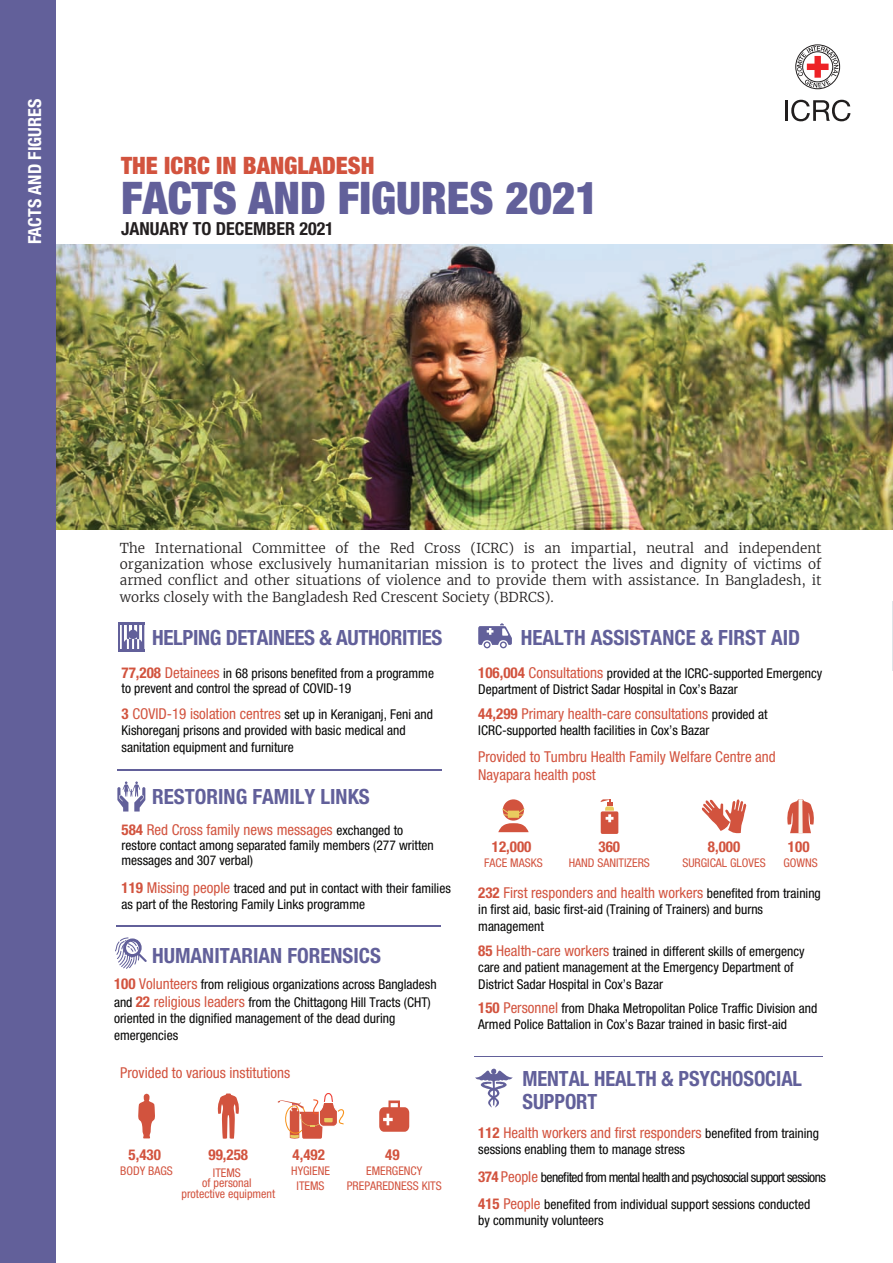
<style>
.page{position:relative;width:893px;height:1263px;background:#fff}
.page>*{position:absolute;margin:0;border:0;box-sizing:border-box;transform-origin:0 0}
.t1{font:900 condensed 45px "Helvetica Neue LT Std";color:#62609a}
.t2{font:900 condensed 24px "Helvetica Neue LT Std";color:#d2533e}
.t3{font:700 condensed 21px/22.5px "Helvetica Neue LT Std";color:#62609a}
.t4{font:700 condensed 21px "Helvetica Neue LT Std";letter-spacing:-.02em;color:#62609a}
.t5{font:700 condensed 18px "Helvetica Neue LT Std";color:#231f20}
.t6{font:700 condensed 18px "Helvetica Neue LT Std";color:#fff}
.t7{font:condensed 15px/18px "Helvetica Neue LT Std";color:#d2533e}
.t8{font:700 condensed 15px "Helvetica Neue LT Std";color:#d2533e}
.t9{font:condensed 13.5px/16.2px "Helvetica Neue LT Std";color:#050504}
.t10{font:300 13.5px/16.2px "Merriweather";color:#211e1e;text-align:justify}
.t11{font:condensed 12px/15px "Helvetica Neue LT Std";color:#d2533e;text-align:center}
.s1{font-weight:700;font-size:15px;color:#d2533e}
.s2{font-size:15px;color:#d2533e}
.s3{font-weight:700}
.s4{font-size:13.5px;color:#050504}
</style>
<div class="page">
<img style="left:55px;top:244px;width:838px;height:285px">
<hr style="left:892px;top:601px;width:1px;height:69px;background:#dfe4e8">
<div style="left:795px;top:45px;width:45px;height:44px;border:1px solid #211e1e;border-radius:50%"></div>
<svg style="left:797px;top:46px;width:41px;height:42px"></svg>
<hr style="left:785px;top:100px;width:3px;height:21px;background:#211e1e">
<svg style="left:791px;top:100px;width:59px;height:21px"></svg>
<div style="left:0;top:0;width:55px;height:1263px;background:#62609a"></div>
<div style="left:601px;top:811px;width:17px;height:23px;background:#d2533e;border-radius:2px"></div>
<svg style="left:600px;top:799px;width:14px;height:23px"></svg>
<svg style="left:787px;top:799px;width:27px;height:34px"></svg>
<svg style="left:702px;top:799px;width:44px;height:35px"></svg>
<div style="left:503px;top:799px;width:21px;height:21px;background:#d2533e;border-radius:50%"></div>
<svg style="left:498px;top:808px;width:31px;height:24px"></svg>
<hr style="left:118px;top:623px;width:26px;height:2px;background:#62609a">
<svg style="left:124px;top:625px;width:18px;height:24px"></svg>
<hr style="left:118px;top:624px;width:2px;height:27px;background:#62609a">
<hr style="left:122px;top:623px;width:2px;height:27px;background:#62609a">
<hr style="left:142px;top:624px;width:2px;height:27px;background:#62609a">
<hr style="left:118px;top:649px;width:26px;height:2px;background:#62609a">
<hr style="left:116px;top:926px;width:324px;height:1px;background:#62609a">
<hr style="left:117px;top:769px;width:325px;height:2px;background:#62609a">
<svg style="left:117px;top:781px;width:28px;height:30px"></svg>
<svg style="left:478px;top:623px;width:34px;height:25px"></svg>
<hr style="left:475px;top:1056px;width:348px;height:1px;background:#62609a">
<svg style="left:475px;top:1069px;width:38px;height:38px"></svg>
<svg style="left:115px;top:937px;width:32px;height:32px"></svg>
<svg style="left:138px;top:1094px;width:17px;height:45px"></svg>
<svg style="left:278px;top:1093px;width:67px;height:46px"></svg>
<svg style="left:379px;top:1100px;width:30px;height:32px"></svg>
<svg style="left:217px;top:1093px;width:22px;height:46px"></svg>
<h3 class="t6" style="left:24px;top:244px;width:147px;rotate:-90deg">FACTS AND FIGURES</h3>
<h2 class="t2" style="left:121px;top:151px;width:255px">THE ICRC IN BANGLADESH</h2>
<h1 class="t1" style="left:121px;top:170px;width:479px">FACTS AND FIGURES 2021</h1>
<h3 class="t5" style="left:121px;top:218px;width:214px">JANUARY TO DECEMBER 2021</h3>
<p class="t10" style="left:120px;top:540px;width:703px">The International Committee of the Red Cross (ICRC) is an impartial, neutral and independent organization whose exclusively humanitarian mission is to protect the lives and dignity of victims of armed conflict and other situations of violence and to provide them with assistance. In Bangladesh, it works closely with the Bangladesh Red Crescent Society (BDRCS).</p>
<h3 class="t4" style="left:152px;top:625px;width:292px">HELPING DETAINEES &amp; AUTHORITIES</h3>
<p class="t9" style="left:122px;top:665px;width:314px;line-height:15px"><span class="s1">77,208</span> <span class="s2">Detainees</span> in 68 prisons benefited from a programme to prevent and control the spread of COVID-19</p>
<p class="t9" style="left:122px;top:706px;width:313px"><span class="s1">3</span> <span class="s2">COVID-19 isolation centres</span> set up in Keraniganj, Feni and<br>Kishoreganj prisons and provided with basic medical and sanitation equipment and furniture</p>
<h3 class="t3" style="left:152px;top:785px;width:219px">RESTORING FAMILY LINKS</h3>
<p class="t7" style="left:122px;top:821px;width:283px"><span class="s3">584</span> Red Cross family news messages <span class="s4">exchanged to</span></p>
<p class="t9" style="left:122px;top:838px;width:314px;line-height:15px">restore contact among separated family members (277 written messages and 307 verbal)</p>
<p class="t9" style="left:122px;top:880px;width:331px"><span class="s1">119</span> <span class="s2">Missing people</span> traced and put in contact with their families as part of the Restoring Family Links programme</p>
<h3 class="t3" style="left:152px;top:944px;width:231px">HUMANITARIAN FORENSICS</h3>
<p class="t9" style="left:114px;top:975px;width:324px;line-height:18px"><span class="s1">100</span> <span class="s2">Volunteers</span> from religious organizations across Bangladesh and <span class="s1">22</span> <span class="s2">religious leaders</span> from the Chittagong Hill Tracts (CHT)</p>
<p class="t9" style="left:114px;top:1010px;width:283px">oriented in the dignified management of the dead during emergencies</p>
<p class="t7" style="left:120px;top:1063px;width:171px">Provided to various institutions</p>
<p class="t8" style="left:129px;top:1146px;width:34px">5,430</p>
<p class="t11" style="left:120px;top:1163px;width:54px">BODY BAGS</p>
<p class="t8" style="left:209px;top:1146px;width:41px">99,258</p>
<p class="t11" style="left:181px;top:1167px;width:95px;line-height:10.5px">ITEMS<br>of personal protective equipment</p>
<p class="t8" style="left:293px;top:1146px;width:34px">4,492</p>
<p class="t11" style="left:291px;top:1163px;width:40px">HYGIENE<br>ITEMS</p>
<p class="t8" style="left:385px;top:1146px;width:16px">49</p>
<p class="t11" style="left:347px;top:1163px;width:96px">EMERGENCY<br>PREPAREDNESS KITS</p>
<h3 class="t3" style="left:521px;top:626px;width:281px">HEALTH ASSISTANCE &amp; FIRST AID</h3>
<p class="t9" style="left:478px;top:664px;width:346px"><span class="s1">106,004</span> <span class="s2">Consultations</span> provided at the ICRC-supported Emergency<br>Department of District Sadar Hospital in Cox’s Bazar</p>
<p class="t7" style="left:478px;top:705px;width:291px"><span class="s3">44,299</span> Primary health-care consultations <span class="s4">provided at</span></p>
<p class="t9" style="left:478px;top:722px;width:233px">ICRC-supported health facilities in Cox’s Bazar</p>
<p class="t7" style="left:478px;top:747px;width:299px">Provided to Tumbru Health Family Welfare Centre and<br>Nayapara health post</p>
<p class="t8" style="left:492px;top:837px;width:41px">12,000</p>
<p class="t11" style="left:484px;top:855px;width:60px">FACE MASKS</p>
<p class="t8" style="left:599px;top:837px;width:23px">360</p>
<p class="t11" style="left:569px;top:855px;width:83px">HAND SANITIZERS</p>
<p class="t8" style="left:708px;top:837px;width:34px">8,000</p>
<p class="t11" style="left:682px;top:855px;width:85px">SURGICAL GLOVES</p>
<p class="t8" style="left:788px;top:837px;width:23px">100</p>
<p class="t11" style="left:783px;top:855px;width:36px">GOWNS</p>
<p class="t7" style="left:478px;top:884px;width:344px"><span class="s3">232</span> First responders and health workers <span class="s4">benefited from training</span></p>
<p class="t9" style="left:478px;top:901px;width:286px">in first aid, basic first-aid (Training of Trainers) and burns management</p>
<p class="t9" style="left:478px;top:943px;width:328px"><span class="s1">85</span> <span class="s2">Health-care workers</span> trained in different skills of emergency care and patient management at the Emergency Department of<br>District Sadar Hospital in Cox’s Bazar</p>
<p class="t9" style="left:478px;top:1000px;width:340px"><span class="s1">150</span> <span class="s2">Personnel</span> from Dhaka Metropolitan Police Traffic Division and<br>Armed Police Battalion in Cox’s Bazar trained in basic first-aid</p>
<h3 class="t3" style="left:522px;top:1067px;width:281px">MENTAL HEALTH &amp; PSYCHOSOCIAL<br>SUPPORT</h3>
<p class="t7" style="left:478px;top:1123px;width:342px"><span class="s3">112</span> Health workers and first responders <span class="s4">benefited from training</span></p>
<p class="t9" style="left:478px;top:1135px;width:349px;line-height:27.6px">sessions enabling them to manage stress<br><span class="s1">374</span> <span class="s2">People</span> benefited from mental health and psychosocial support sessions<br><span class="s1">415</span> <span class="s2">People</span> benefited from individual support sessions conducted</p>
<p class="t9" style="left:478px;top:1212px;width:127px">by community volunteers</p>
</div>
